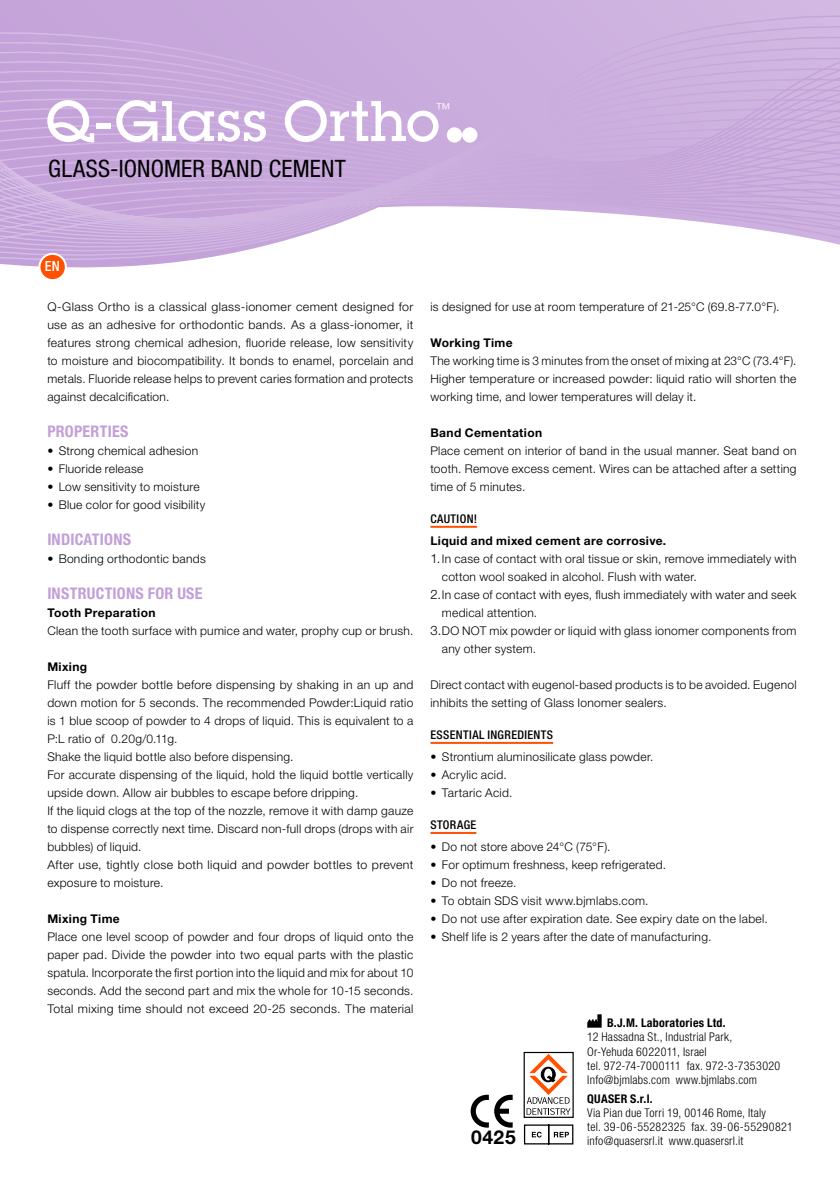
<style>
.page{position:relative;width:840px;height:1191px;background:#fff}
.page>*{position:absolute;margin:0;border:0;box-sizing:border-box;transform-origin:0 0}
.t1{font:500 56px "Lubalin Graph Std";letter-spacing:-.01em;color:#fff}
.t2{font:condensed 24px "Helvetica Neue LT Std";letter-spacing:.01em;color:#000}
.t3{font:700 19.2px "Helvetica Neue LT Std";color:#000}
.t4{font:700 condensed 16px "Helvetica Neue LT Std";letter-spacing:.015em;color:#c29fd8}
.t5{font:300 15.2px "Helvetica Neue LT Std";color:#fff}
.t6{font:500 condensed 14px "Helvetica Neue LT Std";color:#fff}
.t7{font:300 12px/18px "Helvetica Neue LT Std";letter-spacing:.025em;color:#000;text-align:justify}
.t8{font:300 condensed 12px/14px "Helvetica Neue LT Std";letter-spacing:.02em;color:#000}
.t9{font:700 12px "Helvetica Neue LT Std";letter-spacing:.03em;color:#000}
.t10{font:500 condensed 12px "Helvetica Neue LT Std";letter-spacing:.03em;color:#000}
.t11{font:700 condensed 12px "Helvetica Neue LT Std";letter-spacing:.025em;color:#000}
.s1{font-size:13px}
</style>
<div class="page">
<svg style="left:0;top:262px;width:176px;height:6px"></svg>
<svg style="left:0;top:13px;width:839px;height:249px;background:#d0b5e0"></svg>
<svg style="left:446px;top:127px;width:31px;height:16px"></svg>
<div style="left:39px;top:254px;width:27px;height:26px;background:#ff5100;border-radius:50%"></div>
<div style="left:38px;top:253px;width:29px;height:28px;border:2px solid #fff;border-radius:50%"></div>
<hr style="left:430px;top:526px;width:47px;height:2px;background:#ff5100">
<hr style="left:430px;top:742px;width:122px;height:2px;background:#ff5100">
<hr style="left:430px;top:832px;width:46px;height:2px;background:#ff5100">
<svg style="left:587px;top:1014px;width:14px;height:13px"></svg>
<div style="left:523px;top:1052px;width:50px;height:65px;border:1px solid #000"></div>
<svg style="left:526px;top:1053px;width:44px;height:62px"></svg>
<svg style="left:523px;top:1124px;width:50px;height:21px"></svg>
<svg style="left:470px;top:1094px;width:18px;height:33px"></svg>
<svg style="left:494px;top:1094px;width:18px;height:33px"></svg>
<h1 class="t1" style="left:45px;top:86px;width:396px">Q-Glass Ortho</h1>
<h2 class="t2" style="left:48px;top:155px;width:299px">GLASS-IONOMER BAND CEMENT</h2>
<p class="t5" style="left:435px;top:100px;width:17px">TM</p>
<p class="t6" style="left:45px;top:258px;width:17px">EN</p>
<p class="t7" style="left:47px;top:297px;width:367px">Q-Glass Ortho is a classical glass-ionomer cement designed for use as an adhesive for orthodontic bands. As a glass-ionomer it, features strong chemical adhesion, fluoride release, low sensitivity to moisture and biocompatibility. It bonds to enamel, porcelain and metals. Fluoride release helps to prevent caries formation and protects against decalcification.</p>
<h3 class="t4" style="left:47px;top:421px;width:83px">PROPERTIES</h3>
<p class="t7" style="left:47px;top:441px;width:152px">• Strong chemical adhesion</p>
<p class="t7" style="left:47px;top:459px;width:97px">• Fluoride release</p>
<p class="t7" style="left:47px;top:477px;width:154px">• Low sensitivity to moisture</p>
<p class="t7" style="left:47px;top:495px;width:160px">• Blue color for good visibility</p>
<h3 class="t4" style="left:47px;top:529px;width:85px">INDICATIONS</h3>
<p class="t7" style="left:47px;top:549px;width:160px">• Bonding orthodontic bands</p>
<h3 class="t4" style="left:47px;top:583px;width:157px">INSTRUCTIONS FOR USE</h3>
<p class="t9" style="left:47px;top:605px;width:110px">Tooth Preparation</p>
<p class="t7" style="left:47px;top:621px;width:367px">Clean the tooth surface with pumice and water, prophy cup or brush.</p>
<p class="t9" style="left:47px;top:659px;width:41px">Mixing</p>
<p class="t7" style="left:47px;top:675px;width:367px">Fluff the powder bottle before dispensing by shaking in an up and</p>
<p class="t7" style="left:47px;top:693px;width:367px">down motion for 5 seconds. The recommended Powder:Liquid ratio</p>
<p class="t7" style="left:47px;top:711px;width:367px">is 1 blue scoop of powder to 4 drops of liquid. This is equivalent to a</p>
<p class="t7" style="left:111px;top:729px;width:68px">0.20g/0.11 .g</p>
<p class="t7" style="left:47px;top:729px;width:367px;text-align:left">P L: ratio of<br>Shake the liquid bottle also before dispensing.<br>For accurate dispensing of the liquid, hold the liquid bottle vertically upside down. Allow air bubbles to escape before dripping.<br>If the liquid clogs at the top of the nozzle, remove it with damp gauze to dispense correctly next time. Discard non-full drops (drops with air bubbles) of liquid.<br>After use, tightly close both liquid and powder bottles to prevent exposure to moisture.</p>
<p class="t9" style="left:47px;top:911px;width:74px">Mixing Time</p>
<p class="t7" style="left:47px;top:927px;width:367px">Place one level scoop of powder and four drops of liquid onto the paper pad. Divide the powder into two equal parts with the plastic spatula. Incorporate the first portion into the liquid and mix for about 10 seconds. Add the second part and mix the whole for 10-15 seconds.<br>Total mixing time should not exceed 20-25 seconds. The material</p>
<p class="t7" style="left:430px;top:297px;width:350px">is designed for use at room temperature of 21-25°C (69.8-77.0° . (F</p>
<p class="t9" style="left:430px;top:335px;width:84px">Working Time</p>
<p class="t7" style="left:430px;top:351px;width:367px">The working time is 3 minutes from the onset of mixing at 23°C (73.4° . (F Higher temperature or increased powder: liquid ratio will shorten the working time, and lower temperatures will delay .i t</p>
<p class="t9" style="left:430px;top:425px;width:113px">Band Cementation</p>
<p class="t7" style="left:430px;top:441px;width:367px">Place cement on interior of band in the usual manner. Seat band on tooth. Remove excess cement. Wires can be attached after a setting time of 5 minutes.</p>
<p class="t10" style="left:430px;top:511px;width:48px">CAUTION!</p>
<p class="t9" style="left:430px;top:533px;width:237px">Liquid and mixed cement are corrosive.</p>
<p class="t7" style="left:430px;top:549px;width:367px"><span class="s1">1.</span>In case of contact with oral tissue or skin, remove immediately with</p>
<p class="t7" style="left:441px;top:567px;width:256px">cotton wool soaked in alcohol. Flush with water.</p>
<p class="t7" style="left:430px;top:585px;width:367px"><span class="s1">2.</span>In case of contact with eyes, flush immediately with water and seek</p>
<p class="t7" style="left:441px;top:603px;width:97px">medical attention.</p>
<p class="t7" style="left:430px;top:621px;width:367px"><span class="s1">3.</span>DO NOT mix powder or liquid with glass ionomer components from</p>
<p class="t7" style="left:441px;top:639px;width:96px">any other system.</p>
<p class="t7" style="left:430px;top:675px;width:367px">Direct contact with eugenol-based products is to be avoided. Eugenol inhibits the setting of Glass Ionomer sealers.</p>
<p class="t10" style="left:430px;top:727px;width:124px">ESSENTIAL INGREDIENTS</p>
<p class="t7" style="left:430px;top:747px;width:224px">• Strontium aluminosilicate glass powder.</p>
<p class="t7" style="left:430px;top:765px;width:78px">• Acrylic acid.</p>
<p class="t7" style="left:430px;top:783px;width:83px">• Tartaric Acid.</p>
<p class="t10" style="left:430px;top:817px;width:47px">STORAGE</p>
<p class="t7" style="left:430px;top:837px;width:181px">• Do not store above 24°C (75° . (F</p>
<p class="t7" style="left:430px;top:855px;width:237px">• For optimum freshness, keep refrigerated.</p>
<p class="t7" style="left:430px;top:873px;width:87px">• Do not freeze.</p>
<p class="t7" style="left:430px;top:891px;width:219px">• To obtain SDS visit www.bjmlabs.com.</p>
<p class="t7" style="left:430px;top:909px;width:338px">• Do not use after expiration date. See expiry date on the label.</p>
<p class="t7" style="left:430px;top:927px;width:282px">• Shelf life is 2 years after the date of manufacturing.</p>
<h3 class="t3" style="left:471px;top:1125px;width:46px">0425</h3>
<p class="t11" style="left:606px;top:1016px;width:120px">M.J.B . Laboratories Ltd.</p>
<p class="t8" style="left:587px;top:1030px;width:146px">12 Hassadna St., Industrial Park,</p>
<p class="t8" style="left:587px;top:1044px;width:121px">Or-Yehuda 6022011, Israel</p>
<p class="t8" style="left:686px;top:1058px;width:95px">fax. 972-3-7353020</p>
<p class="t8" style="left:675px;top:1058px;width:83px;text-indent:-88px">tel. 972-74-7000111 www.bjmlabs.com</p>
<p class="t8" style="left:587px;top:1072px;width:84px">Info@bjmlabs.com</p>
<p class="t11" style="left:587px;top:1091px;width:67px">QUASER .l.r.S</p>
<p class="t8" style="left:587px;top:1105px;width:180px">Via Pian due Torri 19, 00146 Rome, Italy</p>
<p class="t8" style="left:668px;top:1133px;width:76px">www.quasersrl i t.</p>
<p class="t8" style="left:691px;top:1119px;width:103px">fax. 39-06-55290821</p>
<p class="t8" style="left:587px;top:1119px;width:100px">tel. 39-06-55282325</p>
<p class="t8" style="left:587px;top:1133px;width:77px">info@quasersrl i t.</p>
</div>
